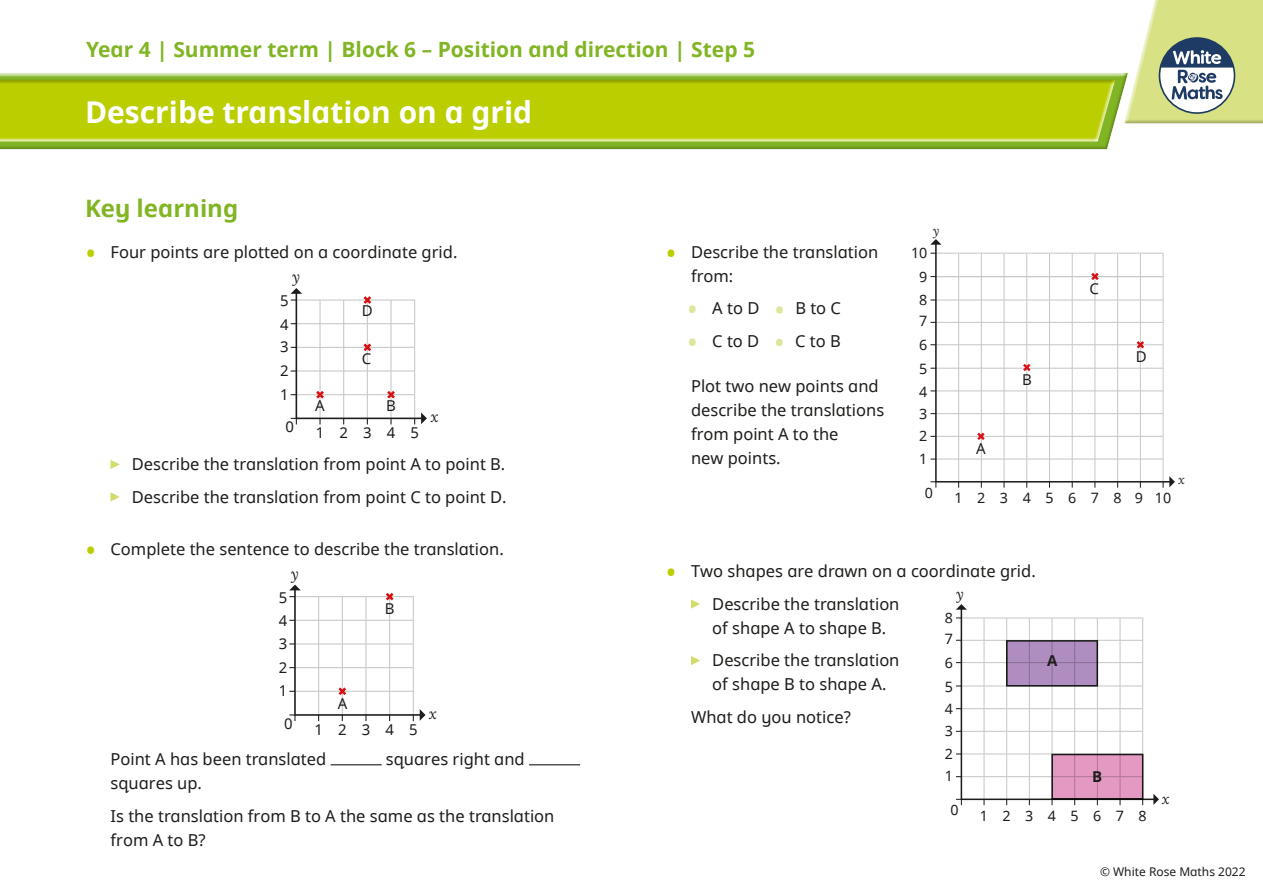
<style>
.page{position:relative;width:1263px;height:893px;background:#fff}
.page>*{position:absolute;margin:0;border:0;box-sizing:border-box;transform-origin:0 0}
.t1{font:54px "White Rose Noto regular";color:#dfe69c}
.t2{font:30px "White Rose Noto bold";color:#fff}
.t3{font:24px "White Rose Noto bold";color:#81b524}
.t4{font:21px "White Rose Noto bold";color:#81b524}
.t5{font:16.5px/32.5px "White Rose Noto regular";color:#1d1d1b}
.t6{font:15px "White Rose Noto regular";color:#1d1d1b}
.t7{font:15px "White Rose Noto bold";color:#1d1d1b}
.t8{font:14.85px "White Rose Noto regular";letter-spacing:1.015em;color:#1d1d1b}
.t9{font:italic 14.85px "Lora";color:#1d1d1b}
.t10{font:14.25px/23.4px "White Rose Noto regular";letter-spacing:1.015em;color:#1d1d1b}
.t11{font:italic 14.25px "Lora";color:#1d1d1b}
.t12{font:italic 12.3px "Lora";color:#1d1d1b}
.t13{font:12px "White Rose Noto regular";color:#1d1d1b}
.s1{font-size:30px;color:#bace00}
.s2{font-size:30px;color:#dfe69c}
</style>
<div class="page">
<svg style="left:691px;top:599px;width:9px;height:10px"></svg>
<svg style="left:691px;top:656px;width:9px;height:9px"></svg>
<div style="left:0;top:71px;width:1129px;height:81px;background:#1d1d1b;opacity:.27"></div>
<div style="left:1123px;top:0;width:140px;height:125px;background:#e2e3d7"></div>
<div style="left:0;top:78px;width:1115px;height:65px;background:#1d1d1b;opacity:.27"></div>
<svg style="left:1124px;top:0;width:139px;height:123px;background:#c9d29e"></svg>
<svg style="left:111px;top:460px;width:9px;height:9px"></svg>
<svg style="left:111px;top:492px;width:9px;height:9px"></svg>
<hr style="left:331px;top:764px;width:51px;height:1px;background:#1d1d1b">
<hr style="left:529px;top:764px;width:51px;height:1px;background:#1d1d1b">
<svg style="left:930px;top:481px;width:6px;height:7px"></svg>
<svg style="left:934px;top:244px;width:235px;height:239px"></svg>
<svg style="left:930px;top:239px;width:11px;height:6px"></svg>
<svg style="left:1169px;top:476px;width:6px;height:11px"></svg>
<svg style="left:1091px;top:273px;width:8px;height:7px"></svg>
<svg style="left:977px;top:433px;width:8px;height:7px"></svg>
<svg style="left:1136px;top:341px;width:8px;height:7px"></svg>
<svg style="left:1023px;top:364px;width:7px;height:7px"></svg>
<svg style="left:291px;top:288px;width:136px;height:136px"></svg>
<svg style="left:289px;top:585px;width:136px;height:136px"></svg>
<svg style="left:956px;top:604px;width:203px;height:201px"></svg>
<p class="t4" style="left:86px;top:35px;width:670px">Year 4 | Summer term | Block 6 – Position and direction | Step 5</p>
<h2 class="t2" style="left:85px;top:91px;width:449px">Describe translation on a grid</h2>
<h3 class="t3" style="left:85px;top:191px;width:155px">Key learning</h3>
<p class="t5" style="left:85px;top:235px;width:374px"><span class="s1">•</span> Four points are plotted on a coordinate grid.</p>
<p class="t9" style="left:292px;top:267px;width:9px">y</p>
<p class="t8" style="left:280px;top:290px;width:10px">5</p>
<p class="t8" style="left:280px;top:314px;width:10px">4</p>
<p class="t8" style="left:280px;top:337px;width:10px">3</p>
<p class="t8" style="left:280px;top:360px;width:10px">2</p>
<p class="t8" style="left:280px;top:384px;width:10px">1</p>
<p class="t8" style="left:285px;top:416px;width:10px">0</p>
<p class="t6" style="left:362px;top:300px;width:12px">D</p>
<p class="t6" style="left:362px;top:348px;width:11px">C</p>
<p class="t6" style="left:315px;top:395px;width:11px">A</p>
<p class="t6" style="left:386px;top:395px;width:11px">B</p>
<p class="t8" style="left:316px;top:422px;width:105px">12345</p>
<p class="t9" style="left:430px;top:406px;width:10px">x</p>
<p class="t5" style="left:132px;top:447px;width:376px">Describe the translation from point A to point B.<br>Describe the translation from point C to point D.</p>
<p class="t5" style="left:85px;top:532px;width:420px"><span class="s1">•</span> Complete the sentence to describe the translation.</p>
<p class="t9" style="left:291px;top:563px;width:9px">y</p>
<p class="t8" style="left:279px;top:587px;width:10px">5</p>
<p class="t8" style="left:279px;top:611px;width:10px">4</p>
<p class="t8" style="left:279px;top:633px;width:10px">3</p>
<p class="t8" style="left:279px;top:657px;width:10px">2</p>
<p class="t8" style="left:279px;top:680px;width:10px">1</p>
<p class="t8" style="left:284px;top:713px;width:10px">0</p>
<p class="t6" style="left:385px;top:598px;width:11px">B</p>
<p class="t6" style="left:338px;top:692px;width:11px">A</p>
<p class="t8" style="left:314px;top:719px;width:105px">12345</p>
<p class="t9" style="left:429px;top:703px;width:10px">x</p>
<p class="t5" style="left:111px;top:743px;width:217px">Point A has been translated</p>
<p class="t5" style="left:386px;top:743px;width:140px">squares right and</p>
<p class="t5" style="left:111px;top:767px;width:445px">squares up.<br>Is the translation from B to A the same as the translation</p>
<p class="t5" style="left:111px;top:823px;width:97px">from A to B?</p>
<p class="t5" style="left:691px;top:239px;width:189px;line-height:24px;text-indent:-26px"><span class="s1">•</span> Describe the translation from:</p>
<p class="t5" style="left:687px;top:292px;width:74px"><span class="s2">•</span> A to D</p>
<h1 class="t1" style="left:772px;top:255px;width:16px">.</h1>
<p class="t5" style="left:795px;top:292px;width:47px">B to C</p>
<p class="t5" style="left:687px;top:324px;width:74px"><span class="s2">•</span> C to D</p>
<h1 class="t1" style="left:772px;top:288px;width:16px">.</h1>
<p class="t5" style="left:795px;top:324px;width:47px">C to B</p>
<p class="t5" style="left:691px;top:374px;width:195px;line-height:24px">Plot two new points and describe the translations from point A to the<br>new points.</p>
<p class="t12" style="left:933px;top:222px;width:8px">y</p>
<p class="t10" style="left:911px;top:241px;width:18px">10</p>
<p class="t10" style="left:919px;top:265px;width:10px">9</p>
<p class="t10" style="left:919px;top:287px;width:10px">8</p>
<p class="t10" style="left:919px;top:309px;width:10px">7</p>
<p class="t10" style="left:919px;top:333px;width:10px">6<br>5</p>
<p class="t10" style="left:919px;top:379px;width:10px">4</p>
<p class="t10" style="left:919px;top:401px;width:10px">3</p>
<p class="t10" style="left:919px;top:424px;width:10px">2</p>
<p class="t10" style="left:919px;top:446px;width:10px">1</p>
<p class="t10" style="left:925px;top:480px;width:10px">0</p>
<p class="t6" style="left:976px;top:438px;width:11px">A</p>
<p class="t6" style="left:1022px;top:369px;width:11px">B</p>
<p class="t6" style="left:1089px;top:278px;width:11px">C</p>
<p class="t6" style="left:1136px;top:346px;width:12px">D</p>
<p class="t12" style="left:1178px;top:471px;width:8px">x</p>
<p class="t10" style="left:954px;top:486px;width:218px">12345678910</p>
<p class="t5" style="left:712px;top:554px;width:325px;text-indent:-47px"><span class="s1">•</span> Two shapes are drawn on a coordinate grid.<br>Describe the translation</p>
<p class="t5" style="left:712px;top:611px;width:189px">of shape A to shape B.<br>Describe the translation</p>
<p class="t5" style="left:691px;top:667px;width:197px;text-indent:21px">of shape B to shape A.<br>What do you notice?</p>
<p class="t11" style="left:957px;top:584px;width:9px">y</p>
<p class="t10" style="left:945px;top:605px;width:10px">8</p>
<p class="t10" style="left:945px;top:627px;width:10px">7</p>
<p class="t10" style="left:945px;top:651px;width:10px">6<br>5</p>
<p class="t10" style="left:945px;top:697px;width:10px">4</p>
<p class="t10" style="left:945px;top:719px;width:10px">3</p>
<p class="t10" style="left:945px;top:741px;width:10px">2</p>
<p class="t10" style="left:945px;top:764px;width:10px">1</p>
<p class="t7" style="left:1047px;top:650px;width:12px">A</p>
<p class="t7" style="left:1092px;top:766px;width:12px">B</p>
<p class="t10" style="left:950px;top:798px;width:10px">0</p>
<p class="t10" style="left:980px;top:803px;width:168px">12345678</p>
<p class="t11" style="left:1162px;top:789px;width:9px">x</p>
<p class="t13" style="left:1100px;top:863px;width:147px">© White Rose Maths 2022</p>
</div>
